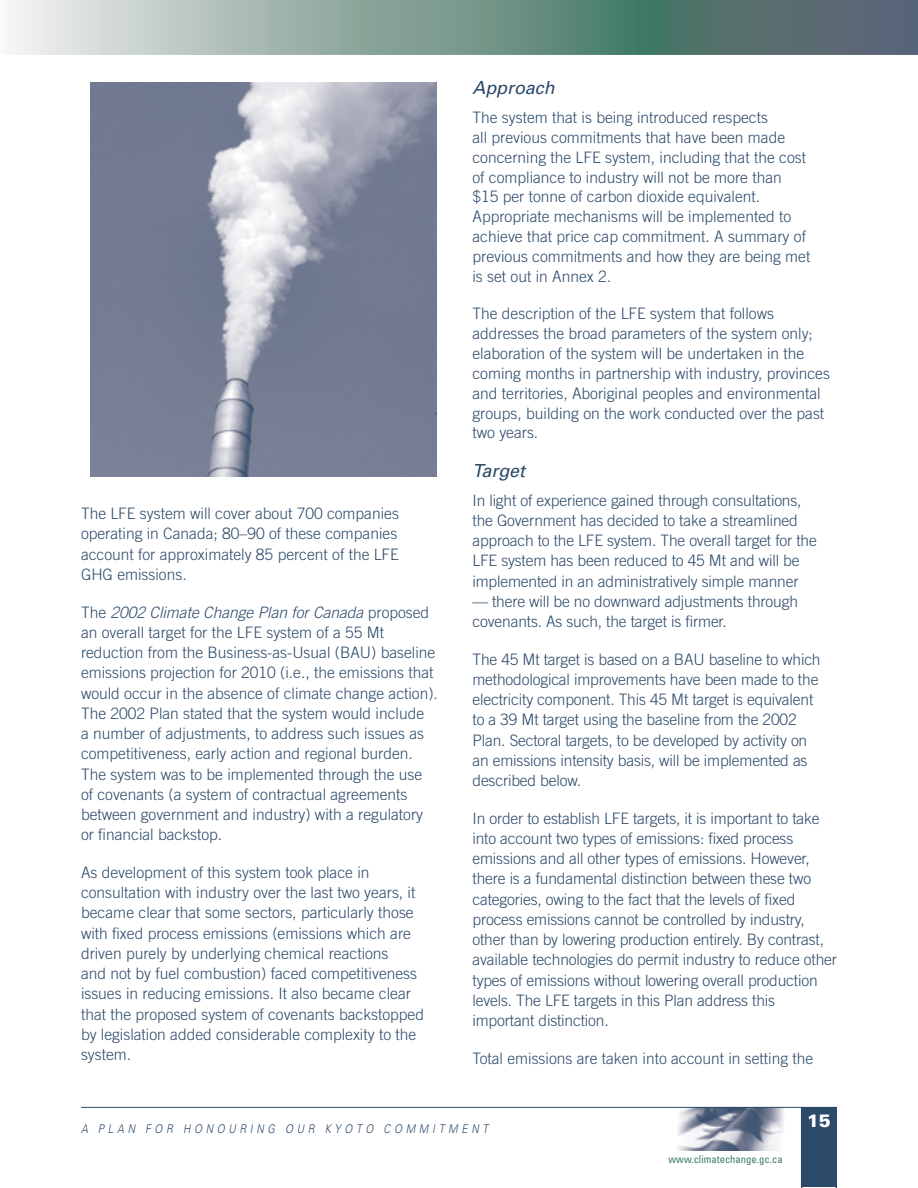
<style>
.page{position:relative;width:918px;height:1188px;background:#fff}
.page>*{position:absolute;margin:0;border:0;box-sizing:border-box;transform-origin:0 0}
.t1{font:italic 18px "Univers";color:#2c4a69}
.t2{font:900 18px "Univers";color:#fff}
.t3{font:300 15.75px/20.2px "Trade Gothic";color:#2c4a69}
.t4{font:italic 300 12px "Univers";letter-spacing:.36em;color:#2c4a69;scale:.85 1}
.t5{font:condensed 10.65px "Univers";color:#3b7a66}
.s1{font-style:italic}
</style>
<div class="page">
<svg style="left:11px;top:0;width:907px;height:55px;background:#849c96"></svg>
<img style="left:678px;top:1108px;width:106px;height:42px">
<hr style="left:81px;top:1107px;width:756px;height:1px;background:#2c4a69">
<div style="left:801px;top:1108px;width:36px;height:79px;background:#2c4a69"></div>
<hr style="left:0;top:0;width:2px;height:53px;background:#fafbfa">
<img style="left:90px;top:82px;width:346px;height:394px">
<p class="t3" style="left:81px;top:505px;width:319px;text-align:justify">The LFE system will cover about 700 companies operating in Canada; 80–90 of these companies account for approximately 85 percent of the LFE GHG emissions.</p>
<p class="t3" style="left:81px;top:603px;width:358px">The <span class="s1">2002 Climate Change Plan for Canada</span> proposed an overall target for the LFE system of a 55 Mt reduction from the Business-as-Usual (BAU) baseline emissions projection for 2010 (i.e., the emissions that would occur in the absence of climate change action).<br>The 2002 Plan stated that the system would include<br>a number of adjustments, to address such issues as competitiveness, early action and regional burden.<br>The system was to be implemented through the use of covenants (a system of contractual agreements between government and industry) with a regulatory or financial backstop.</p>
<p class="t3" style="left:81px;top:863px;width:345px">As development of this system took place in consultation with industry over the last two years, it became clear that some sectors, particularly those with fixed process emissions (emissions which are driven purely by underlying chemical reactions<br>and not by fuel combustion) faced competitiveness issues in reducing emissions. It also became clear that the proposed system of covenants backstopped by legislation added considerable complexity to the system.</p>
<p class="t1" style="left:472px;top:81px;width:84px">Approach</p>
<p class="t3" style="left:472px;top:109px;width:339px;line-height:19.8px">The system that is being introduced respects<br>all previous commitments that have been made concerning the LFE system, including that the cost of compliance to industry will not be more than $15 per tonne of carbon dioxide equivalent.<br>Appropriate mechanisms will be implemented to achieve that price cap commitment. A summary of previous commitments and how they are being met is set out in Annex 2.</p>
<p class="t3" style="left:472px;top:305px;width:359px;line-height:19.8px">The description of the LFE system that follows addresses the broad parameters of the system only; elaboration of the system will be undertaken in the coming months in partnership with industry, provinces and territories, Aboriginal peoples and environmental groups, building on the work conducted over the past two years.</p>
<p class="t1" style="left:472px;top:464px;width:54px">Target</p>
<p class="t3" style="left:472px;top:491px;width:346px">In light of experience gained through consultations, the Government has decided to take a streamlined approach to the LFE system. The overall target for the LFE system has been reduced to 45 Mt and will be implemented in an administratively simple manner</p>
<p class="t3" style="left:472px;top:592px;width:327px">— there will be no downward adjustments through covenants. As such, the target is firmer.</p>
<p class="t3" style="left:472px;top:650px;width:350px">The 45 Mt target is based on a BAU baseline to which methodological improvements have been made to the electricity component. This 45 Mt target is equivalent to a 39 Mt target using the baseline from the 2002<br>Plan. Sectoral targets, to be developed by activity on an emissions intensity basis, will be implemented as described below.</p>
<p class="t3" style="left:472px;top:809px;width:366px">In order to establish LFE targets, it is important to take into account two types of emissions: fixed process emissions and all other types of emissions. However, there is a fundamental distinction between these two categories, owing to the fact that the levels of fixed process emissions cannot be controlled by industry, other than by lowering production entirely. By contrast, available technologies do permit industry to reduce other types of emissions without lowering overall production levels. The LFE targets in this Plan address this important distinction.</p>
<p class="t3" style="left:472px;top:1049px;width:342px">Total emissions are taken into account in setting the</p>
<p class="t4" style="left:81px;top:1124px;width:480px">A PLAN FOR HONOURING OUR KYOTO COMMITMENT</p>
<p class="t5" style="left:669px;top:1156px;width:116px">www.climatechange.gc.ca</p>
<p class="t2" style="left:807px;top:1114px;width:26px">15</p>
</div>
